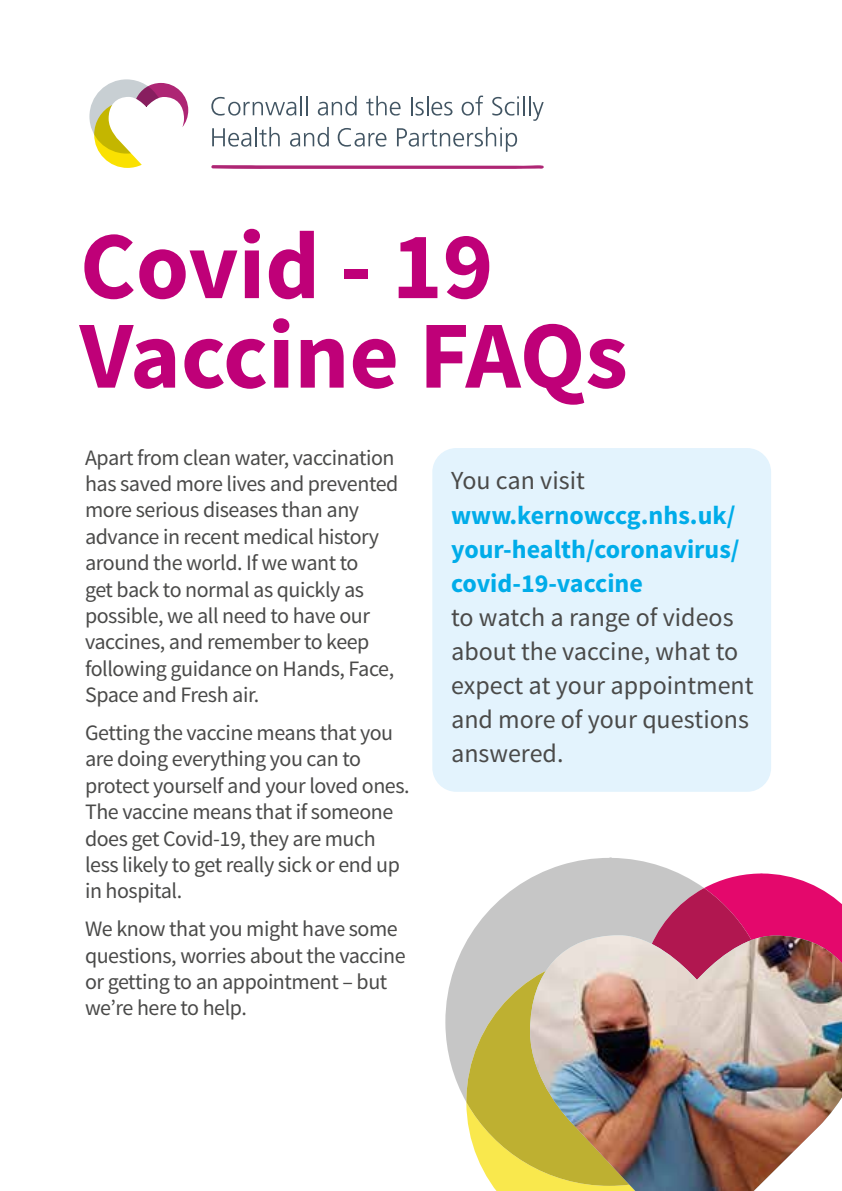
<style>
.page{position:relative;width:842px;height:1191px;background:#fff}
.page>*{position:absolute;margin:0;border:0;box-sizing:border-box;transform-origin:0 0}
.t1{font:700 96px/89.4px "Source Sans Pro";color:#bf0078}
.t2{font:26px/34px "Source Sans Pro";color:#4a4a49}
.t3{font:700 26px/34px "Source Sans Pro";color:#00ace9}
.t4{font:22px/26.4px "Source Sans Pro";letter-spacing:-.02em;color:#4a4a49}
</style>
<div class="page">
<div style="left:432px;top:448px;width:339px;height:344px;background:#e3f3fd;border-radius:24px"></div>
<svg style="left:211px;top:165px;width:333px;height:4px"></svg>
<svg style="left:89px;top:79px;width:99px;height:89px"></svg>
<svg style="left:211px;top:96px;width:96px;height:20px"></svg>
<svg style="left:318px;top:96px;width:39px;height:20px"></svg>
<svg style="left:366px;top:96px;width:35px;height:20px"></svg>
<svg style="left:411px;top:96px;width:41px;height:20px"></svg>
<svg style="left:462px;top:96px;width:21px;height:20px"></svg>
<svg style="left:492px;top:96px;width:52px;height:25px"></svg>
<svg style="left:212px;top:127px;width:68px;height:20px"></svg>
<svg style="left:290px;top:127px;width:39px;height:20px"></svg>
<svg style="left:338px;top:128px;width:48px;height:19px"></svg>
<svg style="left:397px;top:127px;width:120px;height:25px"></svg>
<svg style="left:445px;top:858px;width:233px;height:243px"></svg>
<svg style="left:466px;top:873px;width:376px;height:318px;background:#d1a191"></svg>
<img style="left:530px;top:935px;width:312px;height:256px">
<h1 class="t1" style="left:80px;top:225px;width:550px">Covid - 19<br>Vaccine FAQs</h1>
<p class="t4" style="left:85px;top:444px;width:315px">Apart from clean water, vaccination has saved more lives and prevented more serious diseases than any advance in recent medical history around the world. If we want to<br>get back to normal as quickly as possible, we all need to have our vaccines, and remember to keep following guidance on Hands, Face,<br>Space and Fresh air.</p>
<p class="t4" style="left:85px;top:720px;width:326px">Getting the vaccine means that you are doing everything you can to protect yourself and your loved ones.<br>The vaccine means that if someone does get Covid-19, they are much less likely to get really sick or end up in hospital.</p>
<p class="t4" style="left:85px;top:916px;width:322px">We know that you might have some questions, worries about the vaccine or getting to an appointment – but we’re here to help.</p>
<p class="t2" style="left:451px;top:464px;width:135px">You can visit</p>
<p class="t3" style="left:451px;top:499px;width:290px">www.kernowccg.nhs.uk/ your-health/coronavirus/ covid-19-vaccine</p>
<p class="t2" style="left:451px;top:600px;width:304px">to watch a range of videos about the vaccine, what to expect at your appointment and more of your questions answered.</p>
</div>
